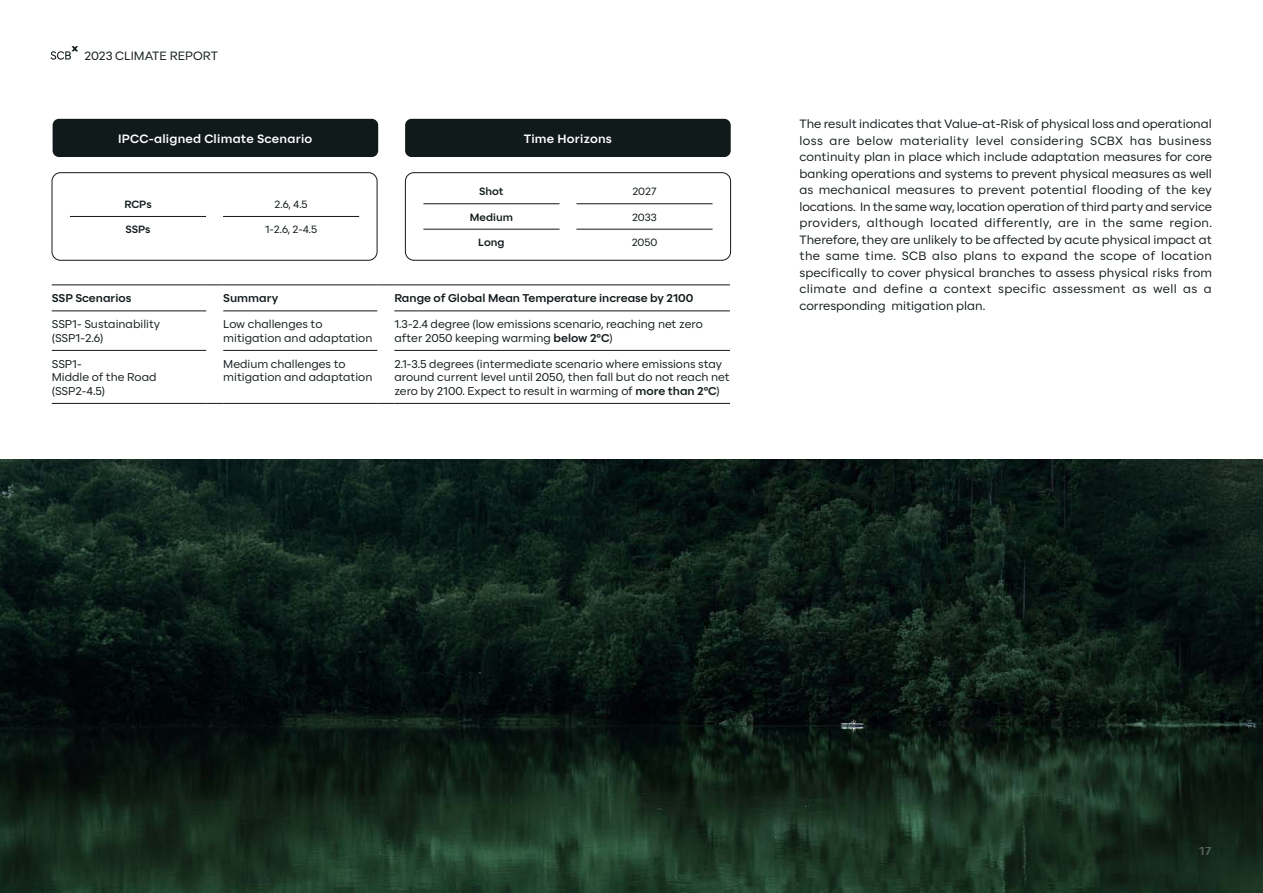
<style>
.page{position:relative;width:1263px;height:893px;background:#fff}
.page>*{position:absolute;margin:0;border:0;box-sizing:border-box;transform-origin:0 0}
.t1{font:12px/16.5px "SCBX Beta 2";color:#111a1b;text-align:justify}
.t2{font:700 12px "SCBX Beta 2";letter-spacing:.02em;color:#fff}
.t3{font:700 12px "SCBX Beta 2";color:#61686a}
.t4{font:11.25px/13.5px "SCBX Beta 2";color:#111a1b}
.t5{font:700 11.25px "SCBX Beta 2";color:#111a1b}
.t6{font:10.5px "SCBX Beta 2";letter-spacing:-.005em;color:#111a1b}
.t7{font:700 10.5px "SCBX Beta 2";color:#111a1b}
.s1{font-weight:700}
</style>
<div class="page">
<img style="left:0;top:459px;width:1263px;height:434px">
<hr style="left:52px;top:311px;width:154px;height:1px;background:#111a1b">
<hr style="left:223px;top:311px;width:154px;height:1px;background:#111a1b">
<hr style="left:394px;top:311px;width:336px;height:1px;background:#111a1b">
<hr style="left:52px;top:350px;width:154px;height:1px;background:#111a1b">
<hr style="left:223px;top:350px;width:154px;height:1px;background:#111a1b">
<hr style="left:394px;top:350px;width:336px;height:1px;background:#111a1b">
<hr style="left:52px;top:285px;width:154px;height:1px;background:#111a1b">
<svg style="left:206px;top:285px;width:17px;height:1px"></svg>
<hr style="left:223px;top:285px;width:154px;height:1px;background:#111a1b">
<svg style="left:377px;top:285px;width:17px;height:1px"></svg>
<hr style="left:394px;top:285px;width:336px;height:1px;background:#111a1b">
<hr style="left:52px;top:403px;width:154px;height:1px;background:#111a1b">
<svg style="left:206px;top:403px;width:17px;height:1px"></svg>
<hr style="left:223px;top:403px;width:154px;height:1px;background:#111a1b">
<svg style="left:377px;top:403px;width:17px;height:1px"></svg>
<hr style="left:394px;top:403px;width:336px;height:1px;background:#111a1b">
<div style="left:52px;top:172px;width:325px;height:88px;border:1px solid #111a1b;border-radius:9px"></div>
<div style="left:405px;top:172px;width:326px;height:88px;border:1px solid #111a1b;border-radius:9px"></div>
<div style="left:53px;top:119px;width:325px;height:38px;background:#111a1b;border-radius:6px"></div>
<div style="left:405px;top:119px;width:326px;height:38px;background:#111a1b;border-radius:6px"></div>
<hr style="left:70px;top:216px;width:136px;height:1px;background:#111a1b">
<hr style="left:223px;top:216px;width:136px;height:1px;background:#111a1b">
<hr style="left:423px;top:203px;width:136px;height:1px;background:#111a1b">
<hr style="left:423px;top:229px;width:136px;height:1px;background:#111a1b">
<hr style="left:576px;top:203px;width:136px;height:1px;background:#111a1b">
<hr style="left:576px;top:229px;width:136px;height:1px;background:#111a1b">
<svg style="left:50px;top:46px;width:28px;height:14px"></svg>
<p class="t1" style="left:84px;top:47px;width:135px">2023 CLIMATE REPORT</p>
<p class="t2" style="left:118px;top:129px;width:196px">IPCC-aligned Climate Scenario</p>
<p class="t2" style="left:524px;top:129px;width:90px">Time Horizons</p>
<p class="t7" style="left:124px;top:196px;width:29px">RCPs</p>
<p class="t6" style="left:275px;top:196px;width:34px">2.6, 4.5</p>
<p class="t7" style="left:125px;top:221px;width:27px">SSPs</p>
<p class="t6" style="left:265px;top:221px;width:54px">1-2.6, 2-4.5</p>
<p class="t7" style="left:479px;top:183px;width:26px">Shot</p>
<p class="t6" style="left:632px;top:183px;width:26px">2027</p>
<p class="t7" style="left:470px;top:209px;width:45px">Medium</p>
<p class="t6" style="left:632px;top:209px;width:26px">2033</p>
<p class="t7" style="left:478px;top:234px;width:28px">Long</p>
<p class="t6" style="left:632px;top:234px;width:27px">2050</p>
<p class="t5" style="left:52px;top:290px;width:81px">SSP Scenarios</p>
<p class="t5" style="left:223px;top:290px;width:56px">Summary</p>
<p class="t5" style="left:394px;top:290px;width:301px">Range of Global Mean Temperature increase by 2100</p>
<p class="t4" style="left:52px;top:318px;width:110px">SSP1- Sustainability (SSP1-2.6)</p>
<p class="t4" style="left:223px;top:318px;width:151px">Low challenges to mitigation and adaptation</p>
<p class="t4" style="left:394px;top:318px;width:310px">1.3-2.4 degree (low emissions scenario, reaching net zero after 2050 keeping warming <span class="s1">below 2°C</span>)</p>
<p class="t4" style="left:52px;top:357px;width:106px">SSP1-<br>Middle of the Road (SSP2-4.5)</p>
<p class="t4" style="left:223px;top:357px;width:151px">Medium challenges to mitigation and adaptation</p>
<p class="t4" style="left:394px;top:357px;width:337px">2.1-3.5 degrees (intermediate scenario where emissions stay around current level until 2050, then fall but do not reach net zero by 2100. Expect to result in warming of <span class="s1">more than 2°C</span>)</p>
<p class="t1" style="left:799px;top:116px;width:414px">The result indicates that Value-at-Risk of physical loss and operational loss are below materiality level considering SCBX has business continuity plan in place which include adaptation measures for core banking operations and systems to prevent physical measures as well as mechanical measures to prevent potential flooding of the key locations. In the same way, location operation of third party and service providers, although located differently, are in the same region.<br>Therefore, they are unlikely to be affected by acute physical impact at the same time. SCB also plans to expand the scope of location specifically to cover physical branches to assess physical risks from climate and define a context specific assessment as well as a corresponding mitigation plan.</p>
<p class="t3" style="left:1199px;top:842px;width:14px">17</p>
</div>
